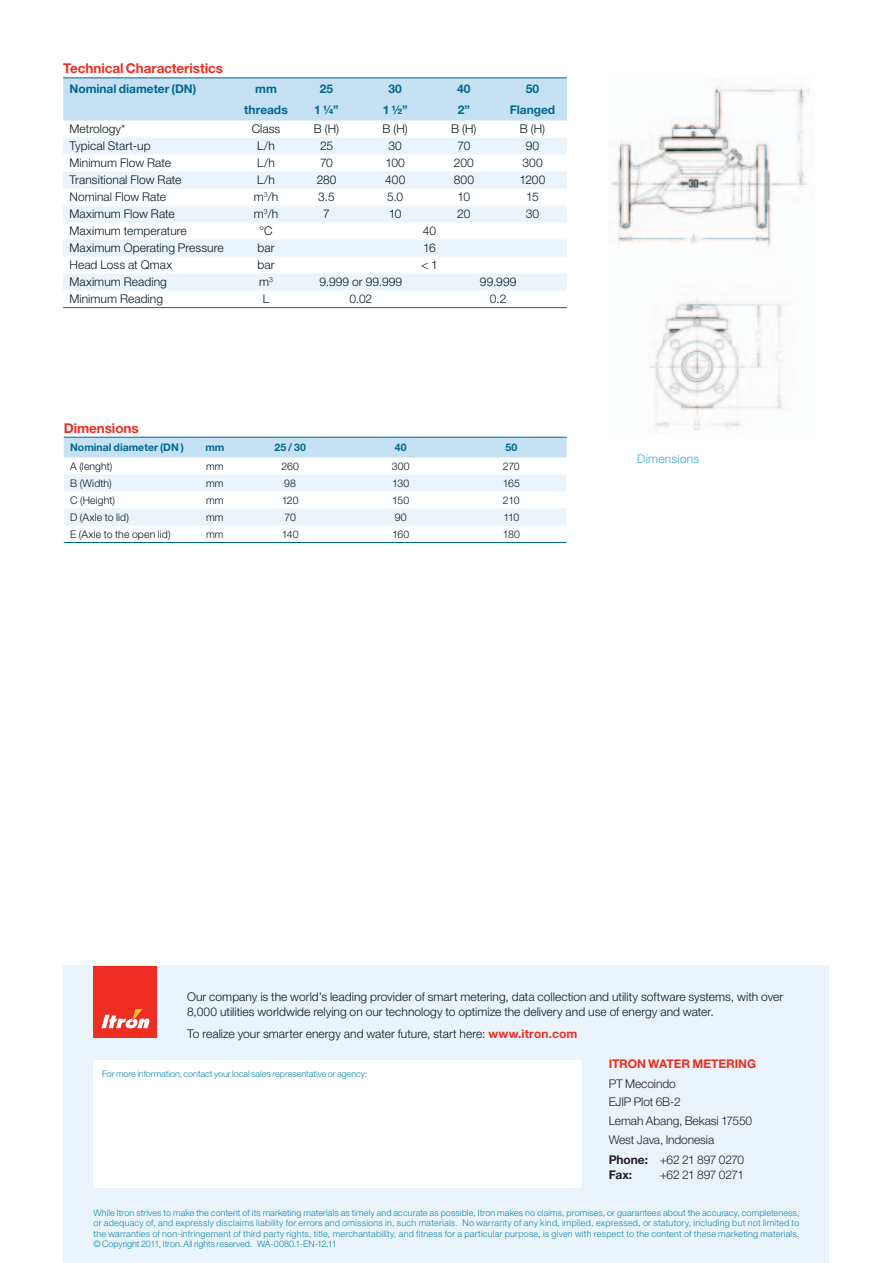
<style>
.page{position:relative;width:893px;height:1263px;background:#fff}
.page>*{position:absolute;margin:0;border:0;box-sizing:border-box;transform-origin:0 0}
.t1{font:700 13.5px "Helvetica Neue LT Std";letter-spacing:-.005em;color:#ee2e22}
.t2{font:300 12px/15px "Helvetica Neue LT Std";letter-spacing:.005em;color:#071822}
.t3{font:300 12px/18.6px "Helvetica Neue LT Std";letter-spacing:-.01em;color:#231f20}
.t4{font:700 12px "Helvetica Neue LT Std";letter-spacing:-.005em;color:#006991}
.t5{font:300 12px/15px "Helvetica Neue LT Std";letter-spacing:-.045em;color:#231f20}
.t6{font:700 12px "Helvetica Neue LT Std";letter-spacing:-.005em;color:#ee2e22}
.t7{font:300 12px "Helvetica Neue LT Std";letter-spacing:.02em;color:#36acdd}
.t8{font:300 10.5px "Helvetica Neue LT Std";letter-spacing:.01em;color:#071822}
.t9{font:700 10.5px "Helvetica Neue LT Std";color:#006991}
.t10{font:300 9px/10.5px "Helvetica Neue LT Std";color:#0d8aaf;text-align:justify}
.s1{font-weight:700;color:#ee2e22}
.s2{font-weight:700}
</style>
<div class="page">
<div style="left:64px;top:438px;width:503px;height:19px;background:#c5e1f3"></div>
<svg style="left:64px;top:474px;width:503px;height:51px"></svg>
<hr style="left:64px;top:437px;width:503px;height:1px;background:#006991">
<hr style="left:64px;top:542px;width:503px;height:1px;background:#006991">
<img style="left:608px;top:86px;width:207px;height:345px">
<div style="left:63px;top:79px;width:504px;height:42px;background:#c5e1f3"></div>
<svg style="left:63px;top:138px;width:504px;height:153px;fill:#ebf4fb"></svg>
<hr style="left:63px;top:78px;width:504px;height:1px;background:#006991">
<hr style="left:63px;top:307px;width:504px;height:1px;background:#006991">
<div style="left:64px;top:966px;width:765px;height:297px;background:#ebf4fb"></div>
<div style="left:94px;top:966px;width:63px;height:72px;background:#ee2e22"></div>
<svg style="left:102px;top:1009px;width:48px;height:19px"></svg>
<div style="left:94px;top:1060px;width:488px;height:127px;background:#fff"></div>
<h1 class="t1" style="left:63px;top:64px;width:161px">Technical Characteristics</h1>
<h2 class="t4" style="left:70px;top:84px;width:128px">Nominal diameter (DN)</h2>
<h2 class="t4" style="left:255px;top:84px;width:23px">mm</h2>
<h2 class="t4" style="left:320px;top:84px;width:15px">25</h2>
<h2 class="t4" style="left:388px;top:84px;width:15px">30</h2>
<h2 class="t4" style="left:457px;top:84px;width:15px">40</h2>
<h2 class="t4" style="left:526px;top:84px;width:15px">50</h2>
<h2 class="t4" style="left:244px;top:106px;width:45px">threads</h2>
<h2 class="t4" style="left:314px;top:106px;width:26px">1 ¼”</h2>
<h2 class="t4" style="left:383px;top:106px;width:26px">1 ½”</h2>
<h2 class="t4" style="left:458px;top:106px;width:14px">2”</h2>
<h2 class="t4" style="left:510px;top:106px;width:47px">Flanged</h2>
<h2 class="t2" style="left:70px;top:123px;width:57px">Metrology*</h2>
<h2 class="t2" style="left:252px;top:123px;width:30px">Class</h2>
<h2 class="t2" style="left:314px;top:123px;width:27px">B (H)</h2>
<h2 class="t2" style="left:383px;top:123px;width:27px">B (H)</h2>
<h2 class="t2" style="left:451px;top:123px;width:27px">B (H)</h2>
<h2 class="t2" style="left:520px;top:123px;width:27px">B (H)</h2>
<h2 class="t2" style="left:70px;top:140px;width:83px">Typical Start-up</h2>
<h2 class="t2" style="left:257px;top:140px;width:19px">L/h</h2>
<h2 class="t2" style="left:320px;top:140px;width:15px">25</h2>
<h2 class="t2" style="left:388px;top:140px;width:15px">30</h2>
<h2 class="t2" style="left:457px;top:140px;width:14px">70</h2>
<h2 class="t2" style="left:526px;top:140px;width:15px">90</h2>
<h2 class="t2" style="left:70px;top:157px;width:103px">Minimum Flow Rate</h2>
<h2 class="t2" style="left:257px;top:157px;width:19px">L/h</h2>
<h2 class="t2" style="left:320px;top:157px;width:14px">70</h2>
<h2 class="t2" style="left:385px;top:157px;width:21px">100</h2>
<h2 class="t2" style="left:454px;top:157px;width:22px">200</h2>
<h2 class="t2" style="left:522px;top:157px;width:22px">300</h2>
<h2 class="t2" style="left:70px;top:174px;width:113px">Transitional Flow Rate</h2>
<h2 class="t2" style="left:257px;top:174px;width:19px">L/h</h2>
<h2 class="t2" style="left:317px;top:174px;width:21px">280</h2>
<h2 class="t2" style="left:385px;top:174px;width:22px">400</h2>
<h2 class="t2" style="left:454px;top:174px;width:22px">800</h2>
<h2 class="t2" style="left:520px;top:174px;width:27px">1200</h2>
<h2 class="t2" style="left:70px;top:191px;width:98px">Nominal Flow Rate</h2>
<h2 class="t2" style="left:254px;top:191px;width:26px">m<sup>3</sup>/h</h2>
<h2 class="t2" style="left:318px;top:191px;width:18px">3.5</h2>
<h2 class="t2" style="left:387px;top:191px;width:18px">5.0</h2>
<h2 class="t2" style="left:457px;top:191px;width:14px">10</h2>
<h2 class="t2" style="left:526px;top:191px;width:14px">15</h2>
<h2 class="t2" style="left:70px;top:208px;width:107px">Maximum Flow Rate</h2>
<h2 class="t2" style="left:254px;top:208px;width:26px">m<sup>3</sup>/h</h2>
<h2 class="t2" style="left:323px;top:208px;width:8px">7</h2>
<h2 class="t2" style="left:389px;top:208px;width:14px">10</h2>
<h2 class="t2" style="left:457px;top:208px;width:15px">20</h2>
<h2 class="t2" style="left:526px;top:208px;width:15px">30</h2>
<h2 class="t2" style="left:70px;top:225px;width:119px">Maximum temperature</h2>
<h2 class="t2" style="left:259px;top:225px;width:15px">°C</h2>
<h2 class="t2" style="left:423px;top:225px;width:15px">40</h2>
<h2 class="t2" style="left:70px;top:242px;width:156px">Maximum Operating Pressure</h2>
<h2 class="t2" style="left:257px;top:242px;width:19px">bar</h2>
<h2 class="t2" style="left:423px;top:242px;width:14px">16</h2>
<h2 class="t2" style="left:70px;top:259px;width:104px">Head Loss at Qmax</h2>
<h2 class="t2" style="left:257px;top:259px;width:19px">bar</h2>
<h2 class="t2" style="left:421px;top:259px;width:18px">&lt; 1</h2>
<h2 class="t2" style="left:70px;top:276px;width:99px">Maximum Reading</h2>
<h2 class="t2" style="left:259px;top:276px;width:15px">m<sup>3</sup></h2>
<h2 class="t2" style="left:320px;top:276px;width:84px">9.999 or 99.999</h2>
<h2 class="t2" style="left:480px;top:276px;width:38px">99.999</h2>
<h2 class="t2" style="left:70px;top:293px;width:95px">Minimum Reading</h2>
<h2 class="t2" style="left:263px;top:293px;width:8px">L</h2>
<h2 class="t2" style="left:349px;top:293px;width:24px">0.02</h2>
<h2 class="t2" style="left:490px;top:293px;width:18px">0.2</h2>
<h1 class="t1" style="left:64px;top:423px;width:76px">Dimensions</h1>
<p class="t9" style="left:70px;top:444px;width:115px">Nominal diameter (DN )</p>
<p class="t9" style="left:205px;top:444px;width:21px">mm</p>
<p class="t9" style="left:274px;top:444px;width:33px">25 / 30</p>
<p class="t9" style="left:395px;top:444px;width:13px">40</p>
<p class="t9" style="left:505px;top:444px;width:13px">50</p>
<p class="t8" style="left:70px;top:462px;width:44px">A (lenght)</p>
<p class="t8" style="left:206px;top:462px;width:19px">mm</p>
<p class="t8" style="left:281px;top:462px;width:19px">260</p>
<p class="t8" style="left:392px;top:462px;width:19px">300</p>
<p class="t8" style="left:503px;top:462px;width:18px">270</p>
<p class="t8" style="left:70px;top:479px;width:43px">B (Width)</p>
<p class="t8" style="left:206px;top:479px;width:19px">mm</p>
<p class="t8" style="left:284px;top:479px;width:13px">98</p>
<p class="t8" style="left:392px;top:479px;width:19px">130</p>
<p class="t8" style="left:503px;top:479px;width:19px">165</p>
<p class="t8" style="left:70px;top:496px;width:46px">C (Height)</p>
<p class="t8" style="left:206px;top:496px;width:19px">mm</p>
<p class="t8" style="left:282px;top:496px;width:18px">120</p>
<p class="t8" style="left:392px;top:496px;width:18px">150</p>
<p class="t8" style="left:503px;top:496px;width:18px">210</p>
<p class="t8" style="left:70px;top:513px;width:60px">D (Axle to lid)</p>
<p class="t8" style="left:206px;top:513px;width:19px">mm</p>
<p class="t8" style="left:284px;top:513px;width:13px">70</p>
<p class="t8" style="left:395px;top:513px;width:13px">90</p>
<p class="t8" style="left:503px;top:513px;width:17px">110</p>
<p class="t8" style="left:70px;top:530px;width:102px">E (Axle to the open lid)</p>
<p class="t8" style="left:206px;top:530px;width:19px">mm</p>
<p class="t8" style="left:282px;top:530px;width:18px">140</p>
<p class="t8" style="left:392px;top:530px;width:19px">160</p>
<p class="t8" style="left:503px;top:530px;width:19px">180</p>
<h2 class="t7" style="left:637px;top:454px;width:64px">Dimensions</h2>
<h2 class="t2" style="left:187px;top:991px;width:598px">Our company is the world’s leading provider of smart metering, data collection and utility software systems, with over<br>8,000 utilities worldwide relying on our technology to optimize the delivery and use of energy and water.</h2>
<h2 class="t2" style="left:187px;top:1028px;width:392px">To realize your smarter energy and water future, start here: <span class="s1">www.itron.com</span></h2>
<p class="t10" style="left:102px;top:1069px;width:267px">For more information, contact your local sales representative or agency:</p>
<h2 class="t6" style="left:609px;top:1060px;width:149px">ITRON WATER METERING</h2>
<h2 class="t3" style="left:609px;top:1075px;width:145px">PT Mecoindo<br>EJIP Plot 6B-2<br>Lemah Abang, Bekasi 17550<br>West Java, Indonesia</h2>
<h2 class="t5" style="left:609px;top:1154px;width:137px"><span class="s2">Phone:</span> +62 21 897 0270<br><span class="s2">Fax:</span></h2>
<h2 class="t5" style="left:660px;top:1169px;width:86px">+62 21 897 0271</h2>
<p class="t10" style="left:94px;top:1208px;width:707px">While Itron strives to make the content of its marketing materials as timely and accurate as possible, Itron makes no claims, promises, or guarantees about the accuracy, completeness, or adequacy of, and expressly disclaims liability for errors and omissions in, such materials. No warranty of any kind, implied, expressed, or statutory, including but not limited to the warranties of non-infringement of third party rights, title, merchantability, and fitness for a particular purpose, is given with respect to the content of these marketing materials. © Copyright 2011, Itron. All rights reserved. WA-0080.1-EN-12.11</p>
</div>
